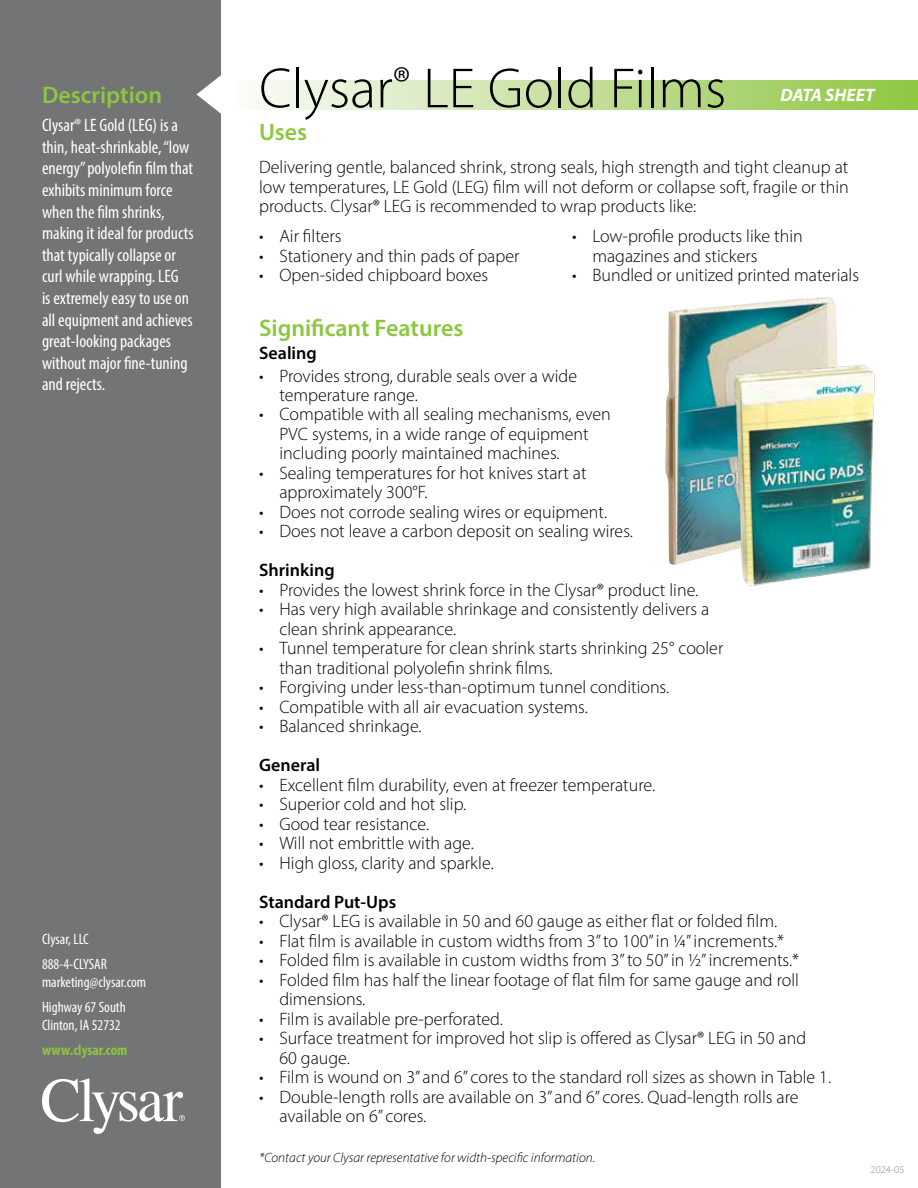
<style>
.page{position:relative;width:918px;height:1188px;background:#fff}
.page>*{position:absolute;margin:0;border:0;box-sizing:border-box;transform-origin:0 0}
.t1{font:300 57px "Myriad Pro";color:#000}
.t2{font:600 24px "Myriad Pro";color:#8dc63f}
.t3{font:300 18px/19.5px "Myriad Pro";color:#000}
.t4{font:condensed 18px/21.6px "Myriad Pro";color:#fff}
.t5{font:600 18px "Myriad Pro";color:#000}
.t6{font:italic 700 18px "Myriad Pro";color:#fff}
.t7{font:condensed 15px/24.8px "Myriad Pro";color:#fff}
.t8{font:700 condensed 15px "Myriad Pro";color:#8dc63f}
.t9{font:italic 300 13.5px "Myriad Pro";color:#000}
.t10{font:300 10.5px "Myriad Pro";color:#898a8d}
</style>
<div class="page">
<div style="left:227px;top:80px;width:691px;height:29px;background:linear-gradient(to right,#fcfcfb,#90c541)"></div>
<div style="left:0;top:0;width:220px;height:1188px;background:#727476"></div>
<svg style="left:42px;top:1078px;width:143px;height:56px"></svg>
<svg style="left:196px;top:70px;width:25px;height:48px"></svg>
<img style="left:665px;top:297px;width:172px;height:268px">
<img style="left:700px;top:343px;width:175px;height:243px">
<h2 class="t2" style="left:42px;top:79px;width:122px">Description</h2>
<p class="t4" style="left:42px;top:114px;width:153px">Clysar® LE Gold (LEG) is a thin, heat-shrinkable, “low energy” polyolefin film that exhibits minimum force when the film shrinks, making it ideal for products that typically collapse or curl while wrapping. LEG<br>is extremely easy to use on all equipment and achieves great-looking packages without major fine-tuning and rejects.</p>
<p class="t7" style="left:42px;top:927px;width:66px">Clysar, LLC<br>888-4-CLYSAR</p>
<p class="t7" style="left:42px;top:970px;width:106px">marketing@clysar.com<br>Highway 67 South</p>
<p class="t7" style="left:42px;top:1012px;width:80px">Clinton, IA 52732</p>
<p class="t8" style="left:42px;top:1040px;width:87px">www.clysar.com</p>
<h1 class="t1" style="left:259px;top:54px;width:469px">Clysar<sup>®</sup> LE Gold Films</h1>
<h2 class="t2" style="left:259px;top:117px;width:50px">Uses</h2>
<p class="t3" style="left:259px;top:157px;width:591px;text-align:justify">Delivering gentle, balanced shrink, strong seals, high strength and tight cleanup at low temperatures, LE Gold (LEG) film will not deform or collapse soft, fragile or thin products. Clysar® LEG is recommended to wrap products like:</p>
<p class="t6" style="left:780px;top:84px;width:96px">DATA SHEET</p>
<p class="t3" style="left:259px;top:226px;width:84px">• Air filters</p>
<p class="t3" style="left:259px;top:246px;width:262px">• Stationery and thin pads of paper</p>
<p class="t3" style="left:259px;top:265px;width:230px">• Open-sided chipboard boxes</p>
<p class="t3" style="left:592px;top:226px;width:212px;text-indent:-20px">• Low-profile products like thin magazines and stickers</p>
<p class="t3" style="left:572px;top:265px;width:289px">• Bundled or unitized printed materials</p>
<h2 class="t2" style="left:259px;top:313px;width:206px">Significant Features</h2>
<p class="t5" style="left:259px;top:341px;width:59px">Sealing</p>
<p class="t3" style="left:279px;top:366px;width:299px;text-indent:-20px">• Provides strong, durable seals over a wide temperature range.</p>
<p class="t3" style="left:279px;top:405px;width:333px;text-indent:-20px">• Compatible with all sealing mechanisms, even<br>PVC systems, in a wide range of equipment including poorly maintained machines.</p>
<p class="t3" style="left:279px;top:463px;width:309px;text-indent:-20px">• Sealing temperatures for hot knives start at approximately 300°F.</p>
<p class="t3" style="left:259px;top:502px;width:350px">• Does not corrode sealing wires or equipment.</p>
<p class="t3" style="left:259px;top:522px;width:375px">• Does not leave a carbon deposit on sealing wires.</p>
<p class="t5" style="left:259px;top:559px;width:77px">Shrinking</p>
<p class="t3" style="left:259px;top:580px;width:441px">• Provides the lowest shrink force in the Clysar® product line.</p>
<p class="t3" style="left:279px;top:600px;width:431px;text-indent:-20px">• Has very high available shrinkage and consistently delivers a clean shrink appearance.</p>
<p class="t3" style="left:279px;top:639px;width:445px;text-indent:-20px">• Tunnel temperature for clean shrink starts shrinking 25° cooler than traditional polyolefin shrink films.</p>
<p class="t3" style="left:259px;top:677px;width:412px">• Forgiving under less-than-optimum tunnel conditions.</p>
<p class="t3" style="left:259px;top:697px;width:330px">• Compatible with all air evacuation systems.</p>
<p class="t3" style="left:259px;top:716px;width:164px">• Balanced shrinkage.</p>
<p class="t5" style="left:259px;top:754px;width:62px">General</p>
<p class="t3" style="left:259px;top:775px;width:398px">• Excellent film durability, even at freezer temperature.</p>
<p class="t3" style="left:259px;top:794px;width:209px">• Superior cold and hot slip.</p>
<p class="t3" style="left:259px;top:814px;width:172px">• Good tear resistance.</p>
<p class="t3" style="left:259px;top:833px;width:216px">• Will not embrittle with age.</p>
<p class="t3" style="left:259px;top:853px;width:236px">• High gloss, clarity and sparkle.</p>
<p class="t5" style="left:259px;top:890px;width:139px">Standard Put-Ups</p>
<p class="t3" style="left:259px;top:911px;width:520px">• Clysar® LEG is available in 50 and 60 gauge as either flat or folded film.</p>
<p class="t3" style="left:259px;top:931px;width:527px">• Flat film is available in custom widths from 3” to 100” in ¼” increments.*</p>
<p class="t3" style="left:259px;top:950px;width:542px">• Folded film is available in custom widths from 3” to 50” in ½” increments.*</p>
<p class="t3" style="left:279px;top:970px;width:521px;text-indent:-20px">• Folded film has half the linear footage of flat film for same gauge and roll dimensions.</p>
<p class="t3" style="left:259px;top:1009px;width:245px">• Film is available pre-perforated.</p>
<p class="t3" style="left:279px;top:1028px;width:528px;text-indent:-20px">• Surface treatment for improved hot slip is offered as Clysar® LEG in 50 and<br>60 gauge.</p>
<p class="t3" style="left:259px;top:1067px;width:573px">• Film is wound on 3” and 6” cores to the standard roll sizes as shown in Table 1.</p>
<p class="t3" style="left:279px;top:1087px;width:521px;text-indent:-20px">• Double-length rolls are available on 3” and 6” cores. Quad-length rolls are available on 6” cores.</p>
<p class="t9" style="left:259px;top:1149px;width:338px">*Contact your Clysar representative for width-specific information.</p>
<p class="t10" style="left:871px;top:1163px;width:35px">2024-05</p>
</div>
